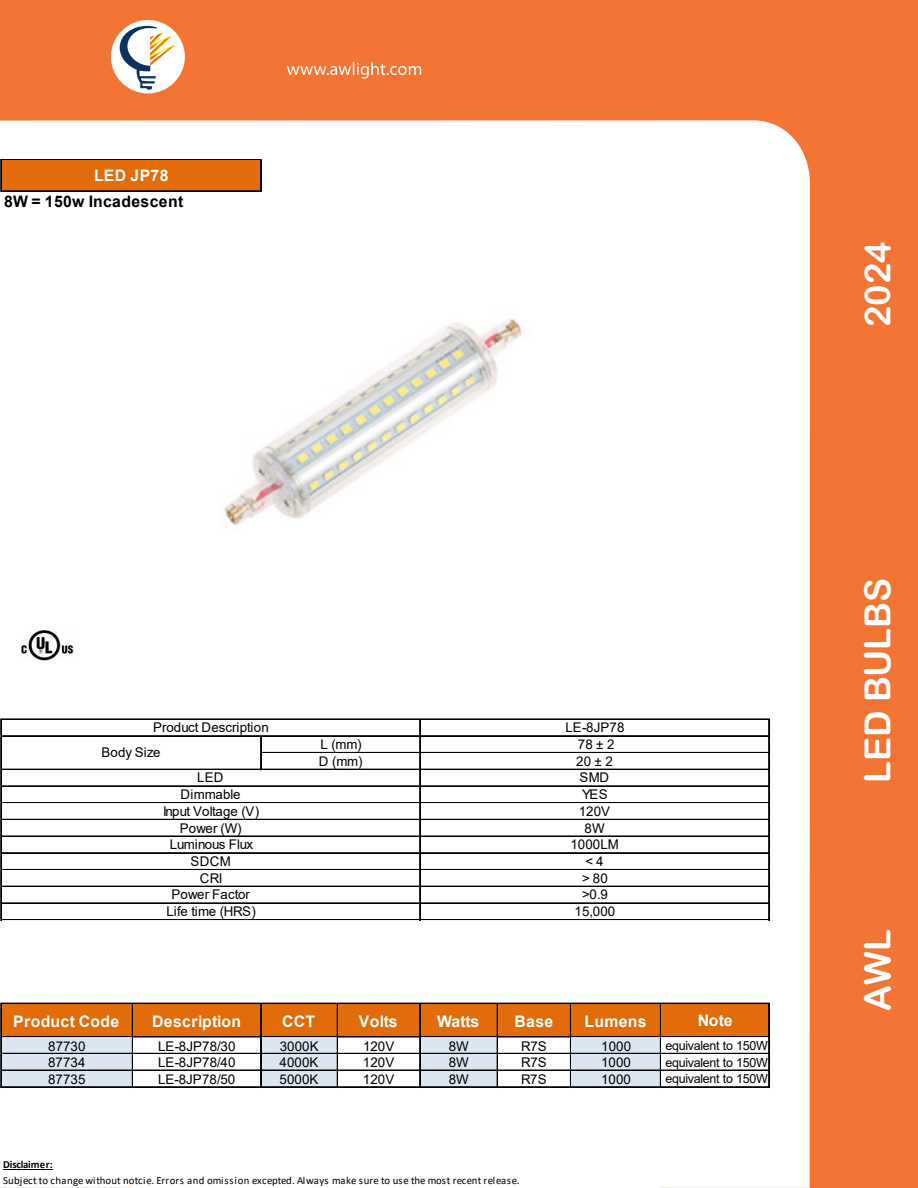
<style>
.page{position:relative;width:918px;height:1188px;background:#fff}
.page>*{position:absolute;margin:0;border:0;box-sizing:border-box;transform-origin:0 0}
.t1{font:36px "Arial Rounded MT Bold";color:#fff}
.t2{font:700 15.9px "Arial";letter-spacing:.02em;color:#fff}
.t3{font:700 15.9px "Arial";letter-spacing:.02em;color:#000}
.t4{font:13.35px "Arial";letter-spacing:.005em;color:#000}
.t5{font:13.35px "Arial";letter-spacing:-.025em;color:#000}
.t6{font:12.6px/16.6px "Arial";letter-spacing:-.02em;color:#000}
.t7{font:10.8px "Calibri";letter-spacing:.015em;color:#000}
.t8{font:700 10.8px "Calibri";letter-spacing:-.015em;color:#000}
</style>
<div class="page">
<div style="left:1px;top:0;width:917px;height:1188px;background:#f47434"></div>
<div style="left:111px;top:20px;width:74px;height:73px;background:#fff;border-radius:50%"></div>
<svg style="left:120px;top:26px;width:55px;height:64px"></svg>
<div style="left:0;top:120px;width:810px;height:1068px;background:#fff"></div>
<svg style="left:287px;top:62px;width:134px;height:17px"></svg>
<div style="left:2px;top:160px;width:259px;height:32px;background:#e26b0a"></div>
<div style="left:420px;top:736px;width:350px;height:17px;background:#fff"></div>
<div style="left:420px;top:752px;width:350px;height:18px;background:#fff"></div>
<div style="left:2px;top:1003px;width:768px;height:34px;background:#e26b0a"></div>
<div style="left:2px;top:1037px;width:131px;height:51px;background:#dce6f1"></div>
<div style="left:261px;top:1037px;width:77px;height:51px;background:#dce6f1"></div>
<div style="left:420px;top:1037px;width:78px;height:51px;background:#dce6f1"></div>
<div style="left:570px;top:1037px;width:91px;height:51px;background:#dce6f1"></div>
<div style="left:660px;top:1037px;width:110px;height:51px;background:#fff"></div>
<div style="left:2px;top:1087px;width:659px;height:67px;background:#fff"></div>
<div style="left:132px;top:1154px;width:529px;height:17px;background:#fff"></div>
<div style="left:132px;top:1170px;width:529px;height:18px;background:#fff"></div>
<hr style="left:3px;top:1169px;width:50px;height:1px;background:#000">
<hr style="left:1px;top:159px;width:1px;height:33px;background:#000">
<hr style="left:260px;top:160px;width:1px;height:32px;background:#000">
<hr style="left:261px;top:160px;width:1px;height:32px;background:#000">
<hr style="left:1px;top:719px;width:1px;height:201px;background:#000">
<hr style="left:260px;top:737px;width:1px;height:33px;background:#000">
<hr style="left:261px;top:737px;width:1px;height:33px;background:#000">
<hr style="left:419px;top:720px;width:1px;height:200px;background:#000">
<hr style="left:420px;top:720px;width:1px;height:200px;background:#000">
<hr style="left:768px;top:720px;width:1px;height:200px;background:#000">
<hr style="left:769px;top:720px;width:1px;height:200px;background:#000">
<hr style="left:1px;top:1003px;width:1px;height:85px;background:#000">
<hr style="left:260px;top:1004px;width:1px;height:84px;background:#000">
<hr style="left:261px;top:1004px;width:1px;height:84px;background:#000">
<hr style="left:419px;top:1004px;width:1px;height:84px;background:#000">
<hr style="left:420px;top:1004px;width:1px;height:84px;background:#000">
<hr style="left:768px;top:1004px;width:1px;height:84px;background:#000">
<hr style="left:769px;top:1004px;width:1px;height:84px;background:#000">
<hr style="left:132px;top:1004px;width:1px;height:84px;background:#000">
<hr style="left:337px;top:1004px;width:1px;height:84px;background:#000">
<hr style="left:497px;top:1004px;width:1px;height:84px;background:#000">
<hr style="left:570px;top:1004px;width:1px;height:84px;background:#000">
<hr style="left:660px;top:1004px;width:1px;height:84px;background:#000">
<hr style="left:2px;top:159px;width:259px;height:1px;background:#000">
<hr style="left:2px;top:191px;width:259px;height:1px;background:#000">
<hr style="left:2px;top:719px;width:768px;height:1px;background:#000">
<hr style="left:2px;top:735px;width:768px;height:1px;background:#000">
<hr style="left:2px;top:736px;width:768px;height:1px;background:#000">
<hr style="left:261px;top:752px;width:509px;height:1px;background:#000">
<hr style="left:2px;top:769px;width:768px;height:1px;background:#000">
<hr style="left:2px;top:786px;width:768px;height:1px;background:#000">
<hr style="left:2px;top:802px;width:768px;height:1px;background:#000">
<hr style="left:2px;top:803px;width:768px;height:1px;background:#000">
<hr style="left:2px;top:819px;width:768px;height:1px;background:#000">
<hr style="left:2px;top:836px;width:768px;height:1px;background:#000">
<hr style="left:2px;top:852px;width:768px;height:1px;background:#000">
<hr style="left:2px;top:853px;width:768px;height:1px;background:#000">
<hr style="left:2px;top:869px;width:768px;height:1px;background:#000">
<hr style="left:2px;top:886px;width:768px;height:1px;background:#000">
<hr style="left:2px;top:903px;width:768px;height:1px;background:#000">
<hr style="left:2px;top:919px;width:768px;height:1px;background:#000">
<hr style="left:2px;top:920px;width:768px;height:1px;background:#000">
<hr style="left:2px;top:1003px;width:768px;height:1px;background:#000">
<hr style="left:2px;top:1036px;width:768px;height:1px;background:#000">
<hr style="left:2px;top:1037px;width:768px;height:1px;background:#000">
<hr style="left:2px;top:1053px;width:768px;height:1px;background:#000">
<hr style="left:2px;top:1070px;width:768px;height:1px;background:#000">
<hr style="left:2px;top:1086px;width:768px;height:1px;background:#000">
<hr style="left:2px;top:1087px;width:768px;height:1px;background:#000">
<img style="left:21px;top:630px;width:54px;height:31px">
<img style="left:182px;top:284px;width:364px;height:274px">
<p class="t2" style="left:94px;top:164px;width:76px">LED JP78</p>
<p class="t3" style="left:4px;top:191px;width:181px">8W = 150w Incadescent</p>
<h1 class="t1" style="left:856px;top:327px;width:87px;rotate:-90deg">2024</h1>
<p class="t4" style="left:153px;top:718px;width:117px">Product Description</p>
<p class="t4" style="left:565px;top:718px;width:61px">LE-8JP78</p>
<p class="t4" style="left:102px;top:744px;width:61px">Body Size</p>
<p class="t4" style="left:321px;top:735px;width:43px">L (mm)</p>
<p class="t4" style="left:578px;top:735px;width:38px">78±2</p>
<p class="t4" style="left:319px;top:752px;width:45px">D (mm)</p>
<p class="t4" style="left:576px;top:752px;width:38px">20±2</p>
<p class="t4" style="left:197px;top:769px;width:28px">LED</p>
<p class="t4" style="left:580px;top:769px;width:31px">SMD</p>
<p class="t4" style="left:181px;top:785px;width:61px">Dimmable</p>
<p class="t4" style="left:582px;top:785px;width:27px">YES</p>
<p class="t4" style="left:163px;top:802px;width:98px">Input Voltage (V)</p>
<p class="t4" style="left:579px;top:802px;width:33px">120V</p>
<p class="t4" style="left:180px;top:819px;width:63px">Power (W)</p>
<p class="t4" style="left:585px;top:819px;width:22px">8W</p>
<p class="t5" style="left:170px;top:835px;width:85px">Luminous Flux</p>
<p class="t4" style="left:570px;top:835px;width:50px">1000LM</p>
<p class="t4" style="left:191px;top:852px;width:42px">SDCM</p>
<p class="t4" style="left:585px;top:852px;width:20px">&lt;4</p>
<p class="t4" style="left:200px;top:869px;width:24px">CRI</p>
<p class="t4" style="left:582px;top:869px;width:27px">&gt; 80</p>
<p class="t4" style="left:171px;top:886px;width:80px">Power Factor</p>
<p class="t4" style="left:582px;top:886px;width:27px">&gt;0.9</p>
<p class="t5" style="left:166px;top:902px;width:91px">Life time (HRS)</p>
<p class="t4" style="left:575px;top:902px;width:42px">15,000</p>
<p class="t2" style="left:13px;top:1010px;width:108px">Product Code</p>
<p class="t2" style="left:152px;top:1010px;width:90px">Description</p>
<p class="t2" style="left:282px;top:1010px;width:34px">CCT</p>
<p class="t2" style="left:359px;top:1010px;width:40px">Volts</p>
<p class="t2" style="left:437px;top:1010px;width:44px">Watts</p>
<p class="t2" style="left:515px;top:1010px;width:40px">Base</p>
<p class="t2" style="left:585px;top:1010px;width:64px">Lumens</p>
<p class="t4" style="left:48px;top:1037px;width:39px">87730</p>
<p class="t4" style="left:158px;top:1037px;width:79px">LE-8JP78/30</p>
<p class="t4" style="left:280px;top:1037px;width:40px">3000K</p>
<p class="t4" style="left:363px;top:1037px;width:33px">120V</p>
<p class="t4" style="left:449px;top:1037px;width:22px">8W</p>
<p class="t4" style="left:521px;top:1037px;width:27px">R7S</p>
<p class="t4" style="left:601px;top:1037px;width:31px">1000</p>
<p class="t4" style="left:48px;top:1054px;width:39px">87734</p>
<p class="t4" style="left:158px;top:1054px;width:79px">LE-8JP78/40</p>
<p class="t4" style="left:280px;top:1054px;width:40px">4000K</p>
<p class="t4" style="left:363px;top:1054px;width:33px">120V</p>
<p class="t4" style="left:449px;top:1054px;width:22px">8W</p>
<p class="t4" style="left:521px;top:1054px;width:27px">R7S</p>
<p class="t4" style="left:601px;top:1054px;width:31px">1000</p>
<p class="t4" style="left:48px;top:1070px;width:39px">87735</p>
<p class="t4" style="left:158px;top:1070px;width:79px">LE-8JP78/50</p>
<p class="t4" style="left:280px;top:1070px;width:40px">5000K</p>
<p class="t4" style="left:363px;top:1070px;width:33px">120V</p>
<p class="t4" style="left:449px;top:1070px;width:22px">8W</p>
<p class="t4" style="left:521px;top:1070px;width:27px">R7S</p>
<p class="t4" style="left:601px;top:1070px;width:31px">1000</p>
<p class="t2" style="left:698px;top:1009px;width:36px">Note</p>
<p class="t6" style="left:665px;top:1037px;width:104px">equivalent to 150W</p>
<p class="t6" style="left:665px;top:1054px;width:104px">equivalent to 150W equivalent to 150W</p>
<p class="t8" style="left:3px;top:1157px;width:51px">Disclaimer:</p>
<p class="t7" style="left:3px;top:1173px;width:518px">Subject to change without notcie. Errors and omission excepted. Always make sure to use the most recent release.</p>
<h1 class="t1" style="left:856px;top:783px;width:206px;rotate:-90deg">LED BULBS</h1>
<h1 class="t1" style="left:856px;top:1011px;width:83px;rotate:-90deg">AWL</h1>
</div>
